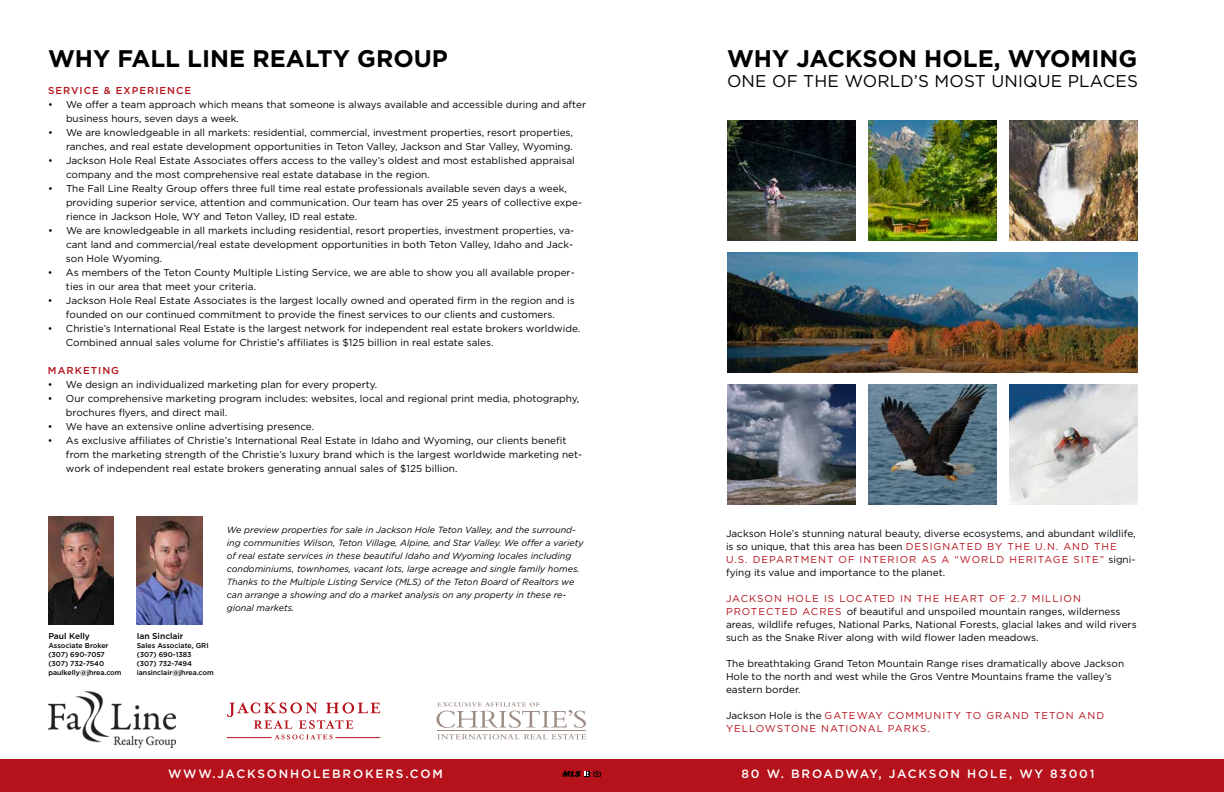
<style>
.page{position:relative;width:1224px;height:792px;background:#fff}
.page>*{position:absolute;margin:0;border:0;box-sizing:border-box;transform-origin:0 0}
.t1{font:700 24px "Gotham";color:#000}
.t2{font:17px "Gotham";letter-spacing:.01em;color:#000}
.t3{font:500 12px "Gotham";letter-spacing:.15em;color:#fff}
.t4{font:10px/14px "Gotham";color:#000}
.t5{font:10px/13px "Gotham";letter-spacing:.1em;color:#b5121b}
.t6{font:500 10px "Gotham";letter-spacing:.1em;color:#b5121b}
.t7{font:italic 9px/13px "Gotham";color:#000}
.t8{font:500 8.5px "Gotham";color:#000}
.t9{font:500 7.1px/9px "Gotham";color:#000}
.s1{color:#b5121b}
.s2{color:#000}
</style>
<div class="page">
<img style="left:727px;top:121px;width:128px;height:120px">
<img style="left:727px;top:253px;width:411px;height:120px">
<img style="left:727px;top:385px;width:128px;height:120px">
<img style="left:868px;top:121px;width:128px;height:120px">
<img style="left:868px;top:385px;width:128px;height:120px">
<img style="left:1009px;top:121px;width:129px;height:120px">
<img style="left:1009px;top:385px;width:129px;height:120px">
<img style="left:48px;top:516px;width:65px;height:108px">
<img style="left:137px;top:516px;width:66px;height:109px">
<div style="left:0;top:760px;width:1224px;height:32px;background:#b5121b"></div>
<svg style="left:562px;top:771px;width:39px;height:6px"></svg>
<svg style="left:227px;top:702px;width:153px;height:37px"></svg>
<hr style="left:437px;top:731px;width:149px;height:1px;background:#9d8d85">
<svg style="left:437px;top:734px;width:149px;height:5px"></svg>
<svg style="left:436px;top:702px;width:150px;height:26px"></svg>
<img style="left:48px;top:691px;width:128px;height:57px">
<h1 class="t1" style="left:48px;top:45px;width:401px">WHY FALL LINE REALTY GROUP</h1>
<p class="t6" style="left:48px;top:85px;width:145px">SERVICE &amp; EXPERIENCE</p>
<p class="t4" style="left:66px;top:97px;width:522px;text-indent:-18px">• We offer a team approach which means that someone is always available and accessible during and after business hours, seven days a week.</p>
<p class="t4" style="left:48px;top:125px;width:527px;text-align:right">• We are knowledgeable in all markets: residential, commercial, investment properties, resort properties, ranches, and real estate development opportunities in Teton Valley, Jackson and Star Valley, Wyoming.</p>
<p class="t4" style="left:66px;top:153px;width:510px;text-indent:-18px">• Jackson Hole Real Estate Associates offers access to the valley’s oldest and most established appraisal company and the most comprehensive real estate database in the region.</p>
<p class="t4" style="left:66px;top:181px;width:518px;text-indent:-18px">• The Fall Line Realty Group offers three full time real estate professionals available seven days a week, providing superior service, attention and communication. Our team has over 25 years of collective expe&shy;rience in Jackson Hole, WY and Teton Valley, ID real estate.</p>
<p class="t4" style="left:66px;top:223px;width:510px;text-indent:-18px">• We are knowledgeable in all markets including residential, resort properties, investment properties, va&shy;cant land and commercial/real estate development opportunities in both Teton Valley, Idaho and Jack&shy;son Hole Wyoming.</p>
<p class="t4" style="left:66px;top:265px;width:510px;text-indent:-18px">• As members of the Teton County Multiple Listing Service, we are able to show you all available proper&shy;ties in our area that meet your criteria.</p>
<p class="t4" style="left:48px;top:293px;width:528px;text-align:center">• Jackson Hole Real Estate Associates is the largest locally owned and operated firm in the region and is founded on our continued commitment to provide the finest services to our clients and customers.</p>
<p class="t4" style="left:66px;top:321px;width:516px;text-indent:-18px">• Christie’s International Real Estate is the largest network for independent real estate brokers worldwide.<br>Combined annual sales volume for Christie’s affiliates is $125 billion in real estate sales.</p>
<p class="t6" style="left:48px;top:365px;width:73px">MARKETING</p>
<p class="t4" style="left:48px;top:377px;width:331px">• We design an individualized marketing plan for every property.</p>
<p class="t4" style="left:66px;top:391px;width:515px;text-indent:-18px">• Our comprehensive marketing program includes: websites, local and regional print media, photography, brochures flyers, and direct mail.</p>
<p class="t4" style="left:48px;top:419px;width:268px">• We have an extensive online advertising presence.</p>
<p class="t4" style="left:66px;top:433px;width:518px;text-indent:-18px">• As exclusive affiliates of Christie’s International Real Estate in Idaho and Wyoming, our clients benefit from the marketing strength of the Christie’s luxury brand which is the largest worldwide marketing net&shy;work of independent real estate brokers generating annual sales of $125 billion.</p>
<p class="t8" style="left:48px;top:632px;width:43px">Paul Kelly</p>
<p class="t9" style="left:48px;top:641px;width:75px">Associate Broker (307) 690-7057 (307) 732-7540 paulkelly@jhrea.com</p>
<p class="t8" style="left:137px;top:632px;width:48px">Ian Sinclair</p>
<p class="t9" style="left:137px;top:641px;width:79px">Sales Associate, GRI (307) 690-1383<br>(307) 732-7494 iansinclair@jhrea.com</p>
<p class="t7" style="left:227px;top:523px;width:358px">We preview properties for sale in Jackson Hole Teton Valley, and the surround&shy;ing communities Wilson, Teton Village, Alpine, and Star Valley. We offer a variety of real estate services in these beautiful Idaho and Wyoming locales including condominiums, townhomes, vacant lots, large acreage and single family homes.<br>Thanks to the Multiple Listing Service (MLS) of the Teton Board of Realtors we can arrange a showing and do a market analysis on any property in these re&shy;gional markets.</p>
<h1 class="t1" style="left:727px;top:45px;width:412px">WHY JACKSON HOLE, WYOMING</h1>
<h2 class="t2" style="left:727px;top:72px;width:412px">ONE OF THE WORLD’S MOST UNIQUE PLACES</h2>
<p class="t4" style="left:726px;top:527px;width:411px;line-height:13px">Jackson Hole’s stunning natural beauty, diverse ecosystems, and abundant wildlife, is so unique, that this area has been <span class="s1">DESIGNATED BY THE U.N. AND THE U.S. DEPARTMENT OF INTERIOR AS A “WORLD HERITAGE SITE”</span> signi&shy;fying its value and importance to the planet.</p>
<p class="t4" style="left:726px;top:592px;width:412px;line-height:13px"><span class="s1">JACKSON HOLE IS LOCATED IN THE HEART OF 2.7 MILLION PROTECTED ACRES</span> of beautiful and unspoiled mountain ranges, wilderness areas, wildlife refuges, National Parks, National Forests, glacial lakes and wild rivers such as the Snake River along with wild flower laden meadows.</p>
<p class="t4" style="left:726px;top:657px;width:400px;line-height:13px">The breathtaking Grand Teton Mountain Range rises dramatically above Jackson<br>Hole to the north and west while the Gros Ventre Mountains frame the valley’s eastern border.</p>
<p class="t5" style="left:726px;top:709px;width:380px"><span class="s2">Jackson Hole is the</span> GATEWAY COMMUNITY TO GRAND TETON AND<br>YELLOWSTONE NATIONAL PARKS.</p>
<p class="t3" style="left:168px;top:767px;width:276px">WWW.JACKSONHOLEBROKERS.COM</p>
<p class="t3" style="left:741px;top:767px;width:355px">80 W. BROADWAY, JACKSON HOLE, WY 83001</p>
</div>
